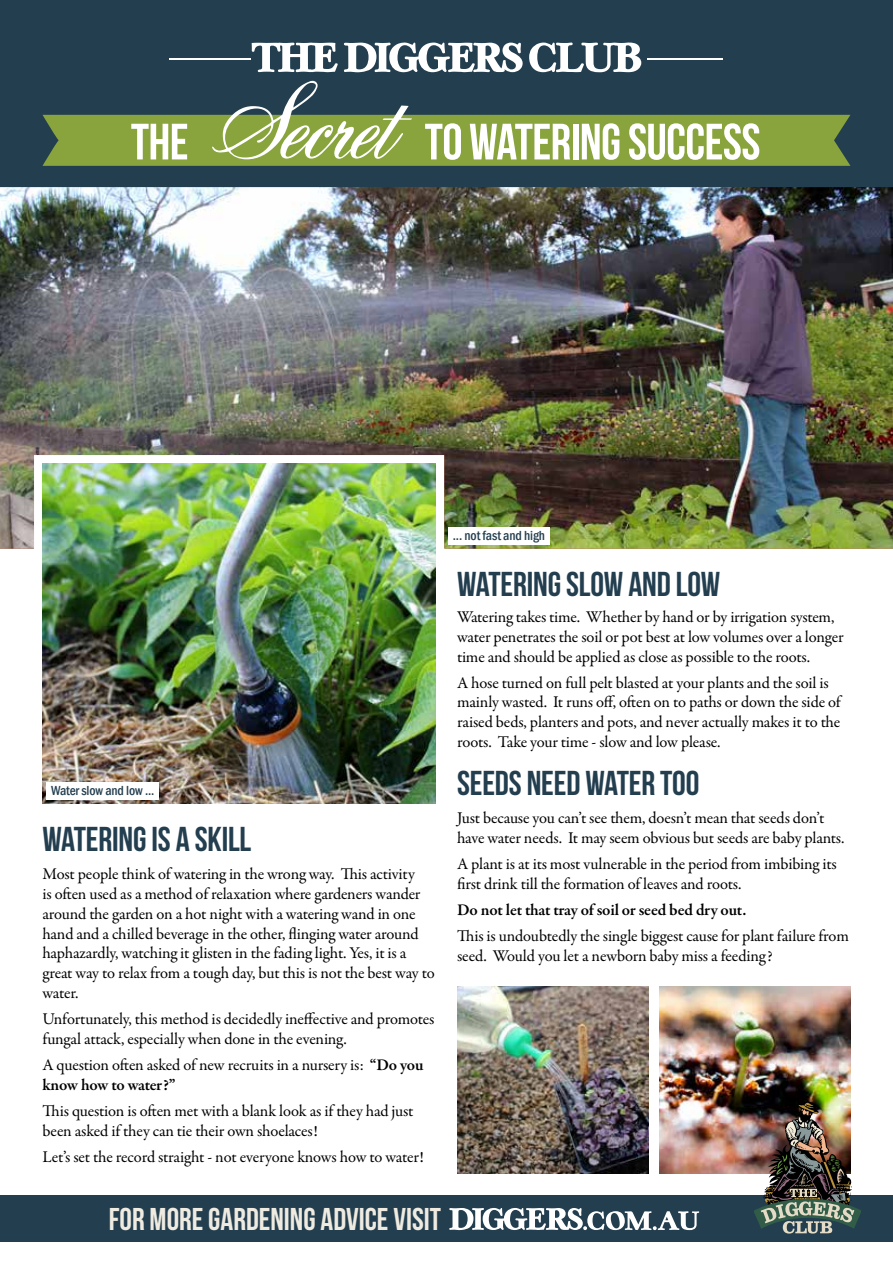
<style>
.page{position:relative;width:893px;height:1263px;background:#fff}
.page>*{position:absolute;margin:0;border:0;box-sizing:border-box;transform-origin:0 0}
.t1{font:51px "Bebas Neue";letter-spacing:-.01em;color:#fff}
.t2{font:34.5px "Bebas Neue";letter-spacing:-.005em;color:#233e4f}
.t3{font:31.5px "Bebas Neue";color:#efebe1}
.t4{font:16.5px/19.8px "Garamond Premr Pro";letter-spacing:-.01em;color:#000}
.t5{font:600 16.5px "Garamond Premr Pro";letter-spacing:-.01em;color:#000}
.t6{font:500 condensed 13.5px "Franklin Gothic";letter-spacing:-.01em;color:#233e4f}
.s1{font-weight:600}
</style>
<div class="page">
<img style="left:659px;top:986px;width:191px;height:188px">
<img style="left:457px;top:986px;width:191px;height:188px">
<div style="left:0;top:0;width:893px;height:187px;background:#233e4f"></div>
<hr style="left:170px;top:59px;width:81px;height:1px;background:#fff">
<hr style="left:648px;top:59px;width:75px;height:1px;background:#fff">
<svg style="left:252px;top:43px;width:86px;height:29px"></svg>
<svg style="left:344px;top:43px;width:179px;height:29px"></svg>
<svg style="left:529px;top:43px;width:112px;height:29px"></svg>
<svg style="left:43px;top:81px;width:807px;height:85px"></svg>
<img style="left:0;top:187px;width:893px;height:362px">
<img style="left:43px;top:463px;width:393px;height:341px">
<div style="left:0;top:1195px;width:893px;height:47px;background:#233e4f"></div>
<svg style="left:449px;top:1208px;width:250px;height:22px"></svg>
<img style="left:754px;top:1101px;width:107px;height:132px">
<div style="left:47px;top:782px;width:112px;height:17px;background:#fff"></div>
<div style="left:449px;top:527px;width:101px;height:17px;background:#fff"></div>
<h1 class="t1" style="left:131px;top:114px;width:59px">THE</h1>
<h1 class="t1" style="left:425px;top:114px;width:337px">TOWATERING SUCCESS</h1>
<p class="t6" style="left:51px;top:782px;width:105px">Water slow and low ...</p>
<h2 class="t2" style="left:43px;top:820px;width:210px">WATERING IS A SKILL</h2>
<p class="t4" style="left:43px;top:864px;width:394px">Most people think of watering in the wrong way. This activity<br>is often used as a method of relaxation where gardeners wander around the garden on a hot night with a watering wand in one hand and a chilled beverage in the other, flinging water around haphazardly, watching it glisten in the fading light. Yes, it is a great way to relax from a tough day, but this is not the best way to water.</p>
<p class="t4" style="left:43px;top:1009px;width:394px">Unfortunately, this method is decidedly ineffective and promotes fungal attack, especially when done in the evening.</p>
<p class="t4" style="left:43px;top:1055px;width:382px">A question often asked of new recruits in a nursery is: <span class="s1">“Do you know how to water?”</span></p>
<p class="t4" style="left:43px;top:1101px;width:372px">This question is often met with a blank look as if they had just been asked if they can tie their own shoelaces!</p>
<p class="t4" style="left:43px;top:1147px;width:383px">Let’s set the record straight - not everyone knows how to water!</p>
<p class="t6" style="left:453px;top:527px;width:94px">... not fast and high</p>
<h2 class="t2" style="left:457px;top:565px;width:265px">WATERING SLOW AND LOW</h2>
<p class="t4" style="left:457px;top:607px;width:388px">Watering takes time. Whether by hand or by irrigation system, water penetrates the soil or pot best at low volumes over a longer time and should be applied as close as possible to the roots.</p>
<p class="t4" style="left:457px;top:673px;width:385px">A hose turned on full pelt blasted at your plants and the soil is mainly wasted. It runs off, often on to paths or down the side of raised beds, planters and pots, and never actually makes it to the roots. Take your time - slow and low please.</p>
<h2 class="t2" style="left:457px;top:764px;width:244px">SEEDS NEED WATER TOO</h2>
<p class="t4" style="left:457px;top:808px;width:389px">Just because you can’t see them, doesn’t mean that seeds don’t have water needs. It may seem obvious but seeds are baby plants.</p>
<p class="t4" style="left:457px;top:854px;width:381px">A plant is at its most vulnerable in the period from imbibing its first drink till the formation of leaves and roots.</p>
<p class="t5" style="left:457px;top:900px;width:291px">Do not let that tray of soil or seed bed dry out.</p>
<p class="t4" style="left:457px;top:927px;width:393px">This is undoubtedly the single biggest cause for plant failure from seed. Would you let a newborn baby miss a feeding?</p>
<h3 class="t3" style="left:109px;top:1202px;width:334px">FOR MORE GARDENING ADVICE VISIT</h3>
</div>
